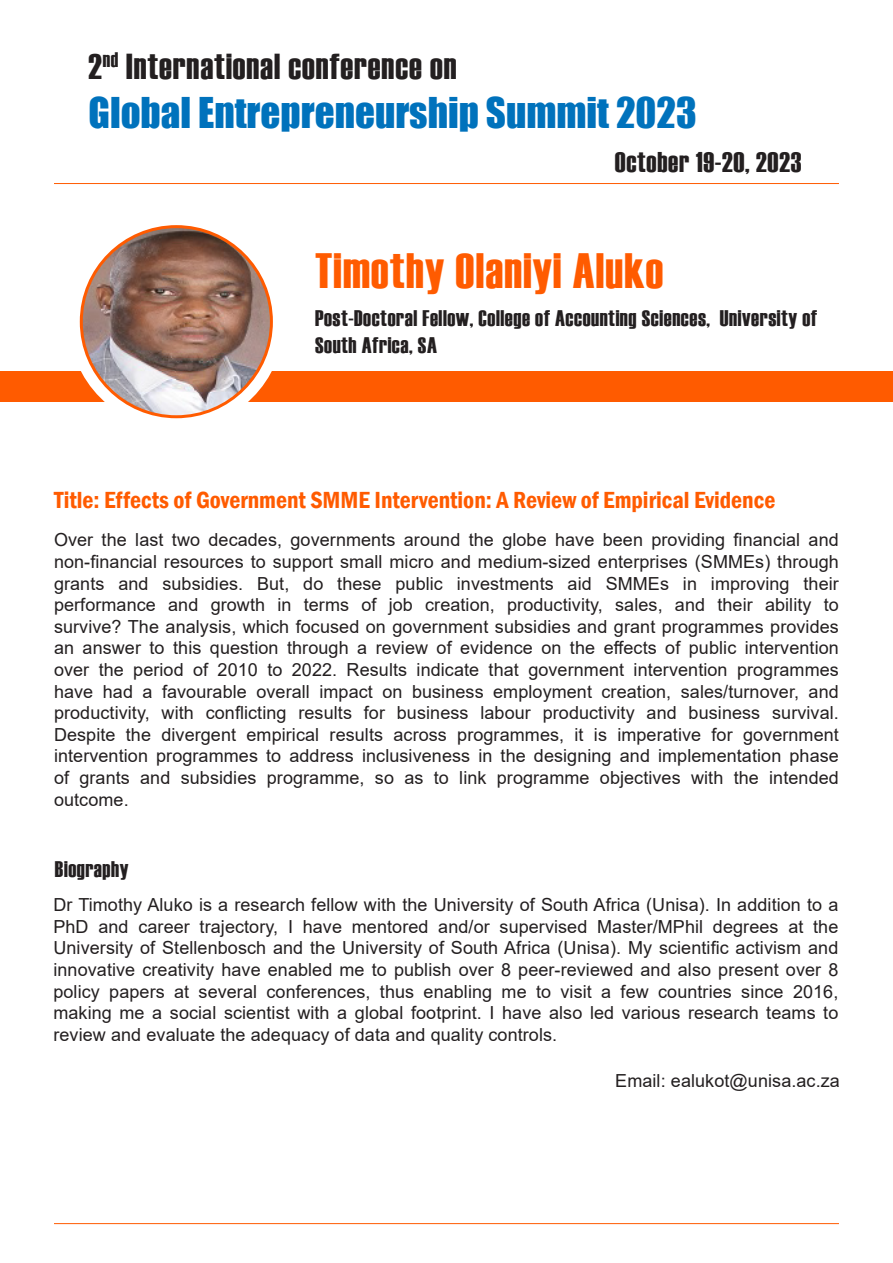
<style>
.page{position:relative;width:893px;height:1263px;background:#fff}
.page>*{position:absolute;margin:0;border:0;box-sizing:border-box;transform-origin:0 0}
.t1{font:49.5px "Haettenschweiler";letter-spacing:.025em;color:#ff5b00}
.t2{font:39px "Impact";color:#0072bc}
.t3{font:36px "Haettenschweiler";letter-spacing:.025em;color:#231f20}
.t4{font:28.5px "Haettenschweiler";letter-spacing:.025em;color:#231f20}
.Pa2{font:600 condensed 24px "Franklin Gothic";color:#ff5b00}
.t5{font:22.5px/27px "Haettenschweiler";letter-spacing:.025em;color:#231f20}
.t6{font:18px/21.6px "Arial";letter-spacing:.005em;color:#231f20;text-align:justify}
</style>
<div class="page">
<hr style="left:54px;top:183px;width:785px;height:1px;background:#ff5b00">
<hr style="left:54px;top:1223px;width:785px;height:1px;background:#ff5b00">
<div style="left:0;top:372px;width:893px;height:30px;background:#ff5b00"></div>
<svg style="left:69px;top:214px;width:215px;height:215px"></svg>
<img style="left:81px;top:227px;width:190px;height:190px;border-radius:95px">
<h3 class="t3" style="left:88px;top:42px;width:369px">2<sup>nd</sup> International conference on</h3>
<h2 class="t2" style="left:88px;top:83px;width:610px">Global Entrepreneurship Summit 2023</h2>
<h3 class="t4" style="left:615px;top:143px;width:188px">October 19-20, 2023</h3>
<p class="t1" style="left:315px;top:238px;width:350px">Timothy Olaniyi Aluko</p>
<p class="t5" style="left:315px;top:305px;width:503px">Post-Doctoral Fellow, College of Accounting Sciences, University of<br>South Africa, SA</p>
<p class="Pa2" style="left:54px;top:483px;width:723px">Title: Effects of Government SMME Intervention: A Review of Empirical Evidence</p>
<p class="t6" style="left:54px;top:529px;width:786px">Over the last two decades, governments around the globe have been providing financial and non-financial resources to support small micro and medium-sized enterprises (SMMEs) through grants and subsidies. But, do these public investments aid SMMEs in improving their performance and growth in terms of job creation, productivity, sales, and their ability to survive? The analysis, which focused on government subsidies and grant programmes provides an answer to this question through a review of evidence on the effects of public intervention over the period of 2010 to 2022. Results indicate that government intervention programmes have had a favourable overall impact on business employment creation, sales/turnover, and productivity, with conflicting results for business labour productivity and business survival.<br>Despite the divergent empirical results across programmes, it is imperative for government intervention programmes to address inclusiveness in the designing and implementation phase of grants and subsidies programme, so as to link programme objectives with the intended outcome.</p>
<p class="t5" style="left:55px;top:856px;width:75px">Biography</p>
<p class="t6" style="left:53px;top:894px;width:786px">Dr Timothy Aluko is a research fellow with the University of South Africa (Unisa). In addition to a PhD and career trajectory, I have mentored and/or supervised Master/MPhil degrees at the University of Stellenbosch and the University of South Africa (Unisa). My scientific activism and innovative creativity have enabled me to publish over 8 peer-reviewed and also present over 8 policy papers at several conferences, thus enabling me to visit a few countries since 2016, making me a social scientist with a global footprint. I have also led various research teams to review and evaluate the adequacy of data and quality controls.</p>
<p class="t6" style="left:615px;top:1070px;width:226px">Email: ealukot@unisa.ac.za</p>
</div>
